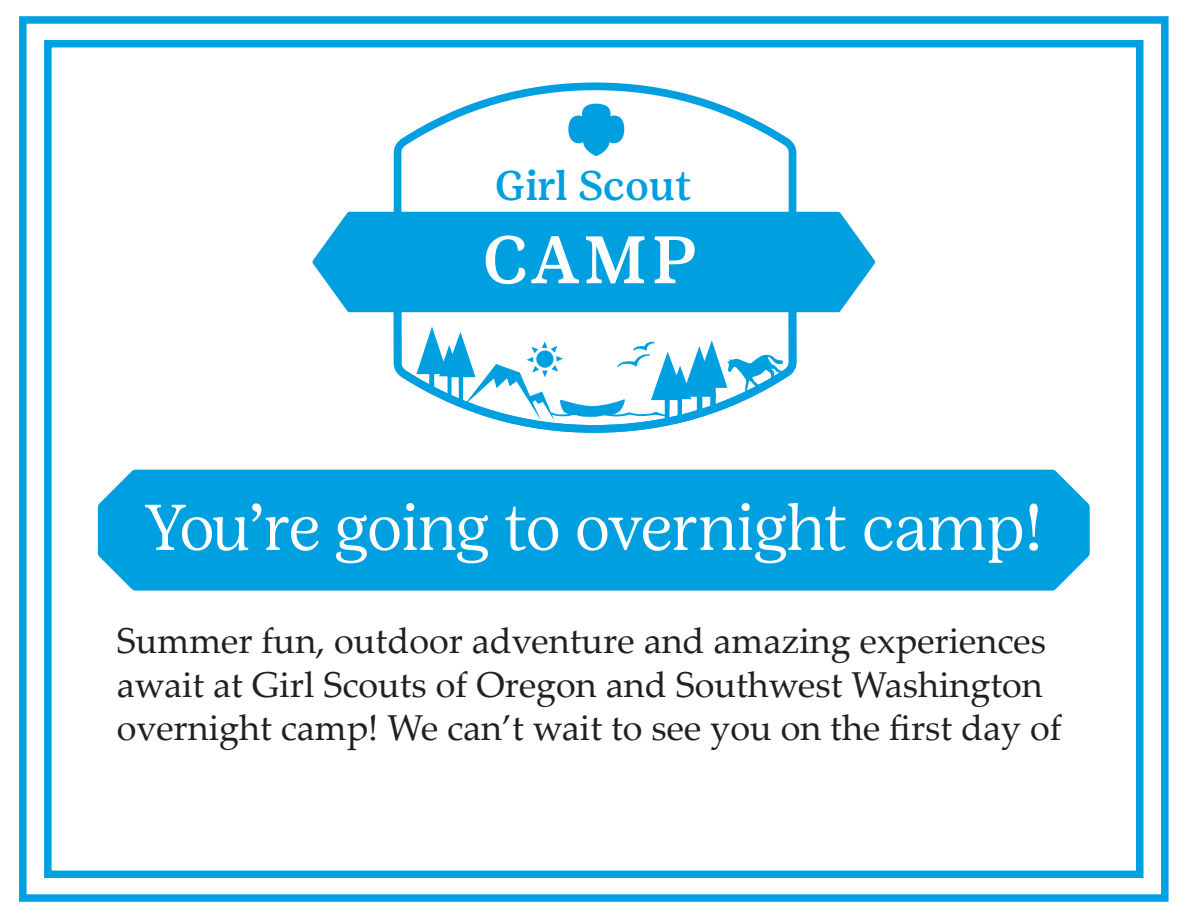
<style>
.page{position:relative;width:1188px;height:918px;background:#fff}
.page>*{position:absolute;margin:0;border:0;box-sizing:border-box;transform-origin:0 0}
.t1{font:300 64.5px "Girl Scout Display";letter-spacing:-.015em;color:#fff}
.t2{font:500 41.4px "Girl Scout Text";color:#009fdf}
.t3{font:36px/43.2px "Palatino Linotype";color:#231f20}
</style>
<div class="page">
<svg style="left:394px;top:82px;width:402px;height:130px"></svg>
<svg style="left:394px;top:312px;width:402px;height:121px"></svg>
<svg style="left:568px;top:104px;width:56px;height:52px"></svg>
<svg style="left:312px;top:212px;width:563px;height:100px;background:#13a6e1"></svg>
<svg style="left:486px;top:235px;width:39px;height:49px"></svg>
<svg style="left:531px;top:236px;width:48px;height:47px"></svg>
<svg style="left:586px;top:236px;width:58px;height:48px"></svg>
<svg style="left:655px;top:236px;width:40px;height:47px"></svg>
<svg style="left:416px;top:327px;width:368px;height:94px"></svg>
<div style="left:19px;top:16px;width:1150px;height:886px;border:8px solid #00a1e0"></div>
<div style="left:44px;top:40px;width:1100px;height:838px;border:8px solid #00a1e0"></div>
<div style="left:98px;top:470px;width:992px;height:121px;background:#009fdf"></div>
<p class="t2" style="left:495px;top:160px;width:199px">Girl Scout</p>
<p class="t1" style="left:145px;top:488px;width:900px">You’re going to overnight camp!</p>
<p class="t3" style="left:117px;top:618px;width:946px">Summer fun, outdoor adventure and amazing experiences await at Girl Scouts of Oregon and Southwest Washington overnight camp! We can’t wait to see you on the first day of</p>
</div>
